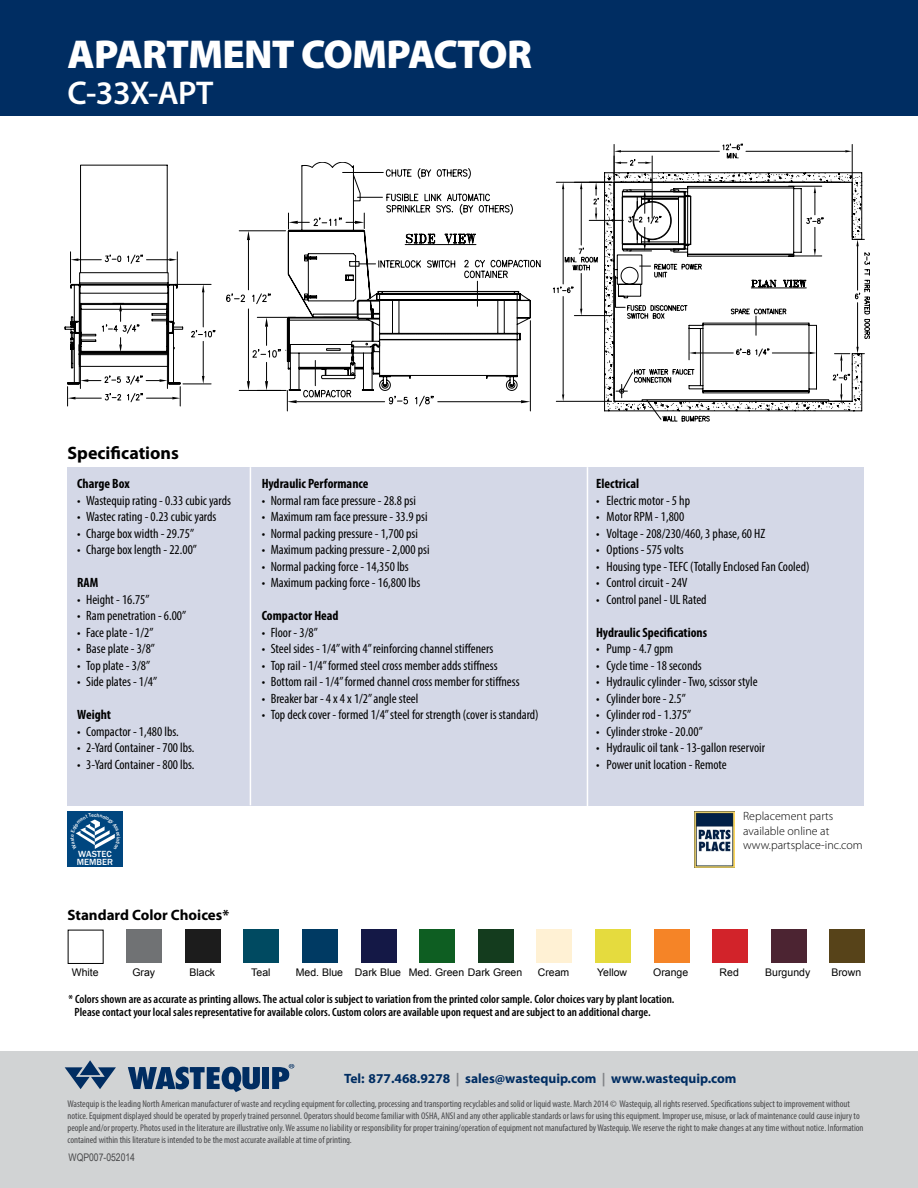
<style>
.page{position:relative;width:918px;height:1188px;background:#fff}
.page>*{position:absolute;margin:0;border:0;box-sizing:border-box;transform-origin:0 0}
.t1{font:900 40.5px "Myriad Pro";letter-spacing:-.02em;color:#fff}
.t2{font:600 33px "Myriad Pro";letter-spacing:-.02em;color:#fff}
.t3{font:700 18px "Myriad Pro";color:#000}
.t4{font:700 15px "Myriad Pro";color:#000}
.t5{font:condensed 13.5px "Myriad Pro";color:#000}
.t6{font:700 condensed 13.5px "Myriad Pro";color:#000}
.t7{font:700 13.5px "Myriad Pro";color:#002d62}
.t8{font:600 condensed 12px/13.5px "Myriad Pro";color:#000}
.t9{font:300 12px/14.4px "Myriad Pro";color:#000}
.t10{font:10.5px "Arial";color:#000}
.t11{font:10.5px "Arial Narrow";color:#48484a}
.t12{font:condensed 9.75px/12px "Myriad Pro";color:#48484a}
.t13{font:500 9.15px/8.2px "Franklin Gothic";color:#fff}
.s1{color:#808285}
</style>
<div class="page">
<div style="left:0;top:0;width:918px;height:116px;background:#002d62"></div>
<div style="left:68px;top:467px;width:796px;height:338px;background:#d4d8e7"></div>
<hr style="left:250px;top:467px;width:1px;height:338px;background:#fff">
<hr style="left:587px;top:467px;width:1px;height:343px;background:#fff">
<img style="left:694px;top:811px;width:40px;height:57px">
<div style="left:68px;top:812px;width:55px;height:55px;background:#00467f"></div>
<svg style="left:553px;top:144px;width:317px;height:277px"></svg>
<svg style="left:65px;top:165px;width:150px;height:241px"></svg>
<svg style="left:226px;top:162px;width:314px;height:249px"></svg>
<div style="left:420px;top:930px;width:35px;height:33px;background:#0e5e22"></div>
<div style="left:478px;top:930px;width:35px;height:33px;background:#143c1e"></div>
<div style="left:595px;top:930px;width:35px;height:33px;background:#e5db3e"></div>
<div style="left:127px;top:930px;width:35px;height:33px;background:#707274"></div>
<div style="left:537px;top:930px;width:35px;height:33px;background:#fff1d4"></div>
<div style="left:713px;top:930px;width:35px;height:33px;background:#d2232a"></div>
<div style="left:771px;top:930px;width:35px;height:33px;background:#4c2432"></div>
<div style="left:361px;top:930px;width:35px;height:33px;background:#141846"></div>
<div style="left:654px;top:930px;width:35px;height:33px;background:#f58427"></div>
<div style="left:830px;top:930px;width:35px;height:33px;background:#574319"></div>
<div style="left:244px;top:930px;width:35px;height:33px;background:#004a61"></div>
<div style="left:185px;top:930px;width:35px;height:33px;background:#1c1c1c"></div>
<div style="left:302px;top:930px;width:36px;height:33px;background:#003a63"></div>
<div style="left:0;top:1052px;width:918px;height:136px;background:#d1d3d4"></div>
<svg style="left:65px;top:1060px;width:51px;height:29px"></svg>
<svg style="left:128px;top:1067px;width:132px;height:25px"></svg>
<div style="left:262px;top:1067px;width:7px;height:22px;background:#002d62"></div>
<svg style="left:272px;top:1064px;width:22px;height:25px"></svg>
<svg style="left:75px;top:819px;width:40px;height:30px"></svg>
<h1 class="t1" style="left:68px;top:27px;width:466px">APARTMENT COMPACTOR</h1>
<h2 class="t2" style="left:68px;top:72px;width:147px">C-33X-APT</h2>
<h3 class="t3" style="left:68px;top:441px;width:113px">Specifications</h3>
<p class="t6" style="left:77px;top:475px;width:54px">Charge Box</p>
<p class="t5" style="left:77px;top:492px;width:155px">• Wastequip rating - 0.33 cubic yards</p>
<p class="t5" style="left:77px;top:509px;width:141px">• Wastec rating - 0.23 cubic yards</p>
<p class="t5" style="left:77px;top:525px;width:118px">• Charge box width - 29.75”</p>
<p class="t5" style="left:77px;top:542px;width:121px">• Charge box length - 22.00”</p>
<p class="t6" style="left:77px;top:574px;width:23px">RAM</p>
<p class="t5" style="left:77px;top:591px;width:74px">• Height - 16.75”</p>
<p class="t5" style="left:77px;top:608px;width:111px">• Ram penetration - 6.00”</p>
<p class="t5" style="left:77px;top:624px;width:78px">• Face plate - 1/2”</p>
<p class="t5" style="left:77px;top:641px;width:79px">• Base plate - 3/8”</p>
<p class="t5" style="left:77px;top:657px;width:74px">• Top plate - 3/8”</p>
<p class="t5" style="left:77px;top:674px;width:82px">• Side plates - 1/4”</p>
<p class="t6" style="left:77px;top:706px;width:35px">Weight</p>
<p class="t5" style="left:77px;top:723px;width:103px">• Compactor - 1,480 lbs.</p>
<p class="t5" style="left:77px;top:740px;width:119px">• 2-Yard Container - 700 lbs.</p>
<p class="t5" style="left:77px;top:756px;width:119px">• 3-Yard Container - 800 lbs.</p>
<p class="t6" style="left:262px;top:475px;width:108px">Hydraulic Performance</p>
<p class="t5" style="left:262px;top:492px;width:156px">• Normal ram face pressure - 28.8 psi</p>
<p class="t5" style="left:262px;top:509px;width:167px">• Maximum ram face pressure - 33.9 psi</p>
<p class="t5" style="left:262px;top:525px;width:158px">• Normal packing pressure - 1,700 psi</p>
<p class="t5" style="left:262px;top:542px;width:169px">• Maximum packing pressure - 2,000 psi</p>
<p class="t5" style="left:262px;top:558px;width:149px">• Normal packing force - 14,350 lbs</p>
<p class="t5" style="left:262px;top:575px;width:160px">• Maximum packing force - 16,800 lbs</p>
<p class="t6" style="left:262px;top:607px;width:78px">Compactor Head</p>
<p class="t5" style="left:262px;top:624px;width:58px">• Floor - 3/8”</p>
<p class="t5" style="left:262px;top:641px;width:233px">• Steel sides - 1/4” with 4” reinforcing channel stiffeners</p>
<p class="t5" style="left:262px;top:657px;width:237px">• Top rail - 1/4” formed steel cross member adds stiffness</p>
<p class="t5" style="left:262px;top:674px;width:259px">• Bottom rail - 1/4” formed channel cross member for stiffness</p>
<p class="t5" style="left:262px;top:690px;width:158px">• Breaker bar - 4 x 4 x 1/2” angle steel</p>
<p class="t5" style="left:262px;top:707px;width:278px">• Top deck cover - formed 1/4” steel for strength (cover is standard)</p>
<p class="t13" style="left:77px;top:850px;width:38px">WASTEC<br>MEMBER</p>
<p class="t4" style="left:68px;top:905px;width:163px">Standard Color Choices*</p>
<p class="t6" style="left:596px;top:475px;width:45px">Electrical</p>
<p class="t5" style="left:596px;top:492px;width:95px">• Electric motor - 5 hp</p>
<p class="t5" style="left:596px;top:509px;width:90px">• Motor RPM - 1,800</p>
<p class="t5" style="left:596px;top:525px;width:171px">• Voltage - 208/230/460, 3 phase, 60 HZ</p>
<p class="t5" style="left:596px;top:542px;width:89px">• Options - 575 volts</p>
<p class="t5" style="left:596px;top:558px;width:215px">• Housing type - TEFC (Totally Enclosed Fan Cooled)</p>
<p class="t5" style="left:596px;top:575px;width:93px">• Control circuit - 24V</p>
<p class="t5" style="left:596px;top:591px;width:112px">• Control panel - UL Rated</p>
<p class="t6" style="left:596px;top:624px;width:113px">Hydraulic Specifications</p>
<p class="t5" style="left:596px;top:641px;width:79px">• Pump - 4.7 gpm</p>
<p class="t5" style="left:596px;top:657px;width:107px">• Cycle time - 18 seconds</p>
<p class="t5" style="left:596px;top:674px;width:163px">• Hydraulic cylinder - Two, scissor style</p>
<p class="t5" style="left:596px;top:690px;width:91px">• Cylinder bore - 2.5”</p>
<p class="t5" style="left:596px;top:707px;width:97px">• Cylinder rod - 1.375”</p>
<p class="t5" style="left:596px;top:723px;width:108px">• Cylinder stroke - 20.00”</p>
<p class="t5" style="left:596px;top:740px;width:170px">• Hydraulic oil tank - 13-gallon reservoir</p>
<p class="t5" style="left:596px;top:756px;width:132px">• Power unit location - Remote</p>
<p class="t9" style="left:743px;top:809px;width:121px">Replacement parts available online at www.partsplace-inc.com</p>
<p class="t10" style="left:72px;top:965px;width:28px">White</p>
<p class="t10" style="left:132px;top:965px;width:24px">Gray</p>
<p class="t10" style="left:189px;top:965px;width:27px">Black</p>
<p class="t10" style="left:251px;top:965px;width:21px">Teal</p>
<p class="t10" style="left:296px;top:965px;width:228px">Med. Blue Dark Blue Med. Green Dark Green</p>
<p class="t10" style="left:538px;top:965px;width:33px">Cream</p>
<p class="t10" style="left:597px;top:965px;width:31px">Yellow</p>
<p class="t10" style="left:653px;top:965px;width:37px">Orange</p>
<p class="t10" style="left:720px;top:965px;width:21px">Red</p>
<p class="t10" style="left:765px;top:965px;width:46px">Burgundy</p>
<p class="t10" style="left:831px;top:965px;width:31px">Brown</p>
<p class="t8" style="left:75px;top:992px;width:601px;text-indent:-6px">* Colors shown are as accurate as printing allows. The actual color is subject to variation from the printed color sample. Color choices vary by plant location.<br>Please contact your local sales representative for available colors. Custom colors are available upon request and are subject to an additional charge.</p>
<p class="t7" style="left:344px;top:1069px;width:394px">Tel: 877.468.9278 <span class="s1">|</span> sales@wastequip.com <span class="s1">|</span> www.wastequip.com</p>
<p class="t12" style="left:68px;top:1098px;width:798px">Wastequip is the leading North American manufacturer of waste and recycling equipment for collecting, processing and transporting recyclables and solid or liquid waste. March 2014 © Wastequip, all rights reserved. Specifications subject to improvement without notice. Equipment displayed should be operated by properly trained personnel. Operators should become familiar with OSHA, ANSI and any other applicable standards or laws for using this equipment. Improper use, misuse, or lack of maintenance could cause injury to people and/or property. Photos used in the literature are illustrative only. We assume no liability or responsibility for proper training/operation of equipment not manufactured by Wastequip. We reserve the right to make changes at any time without notice. Information contained within this literature is intended to be the most accurate available at time of printing.</p>
<p class="t11" style="left:69px;top:1149px;width:68px">WQP007-052014</p>
</div>
